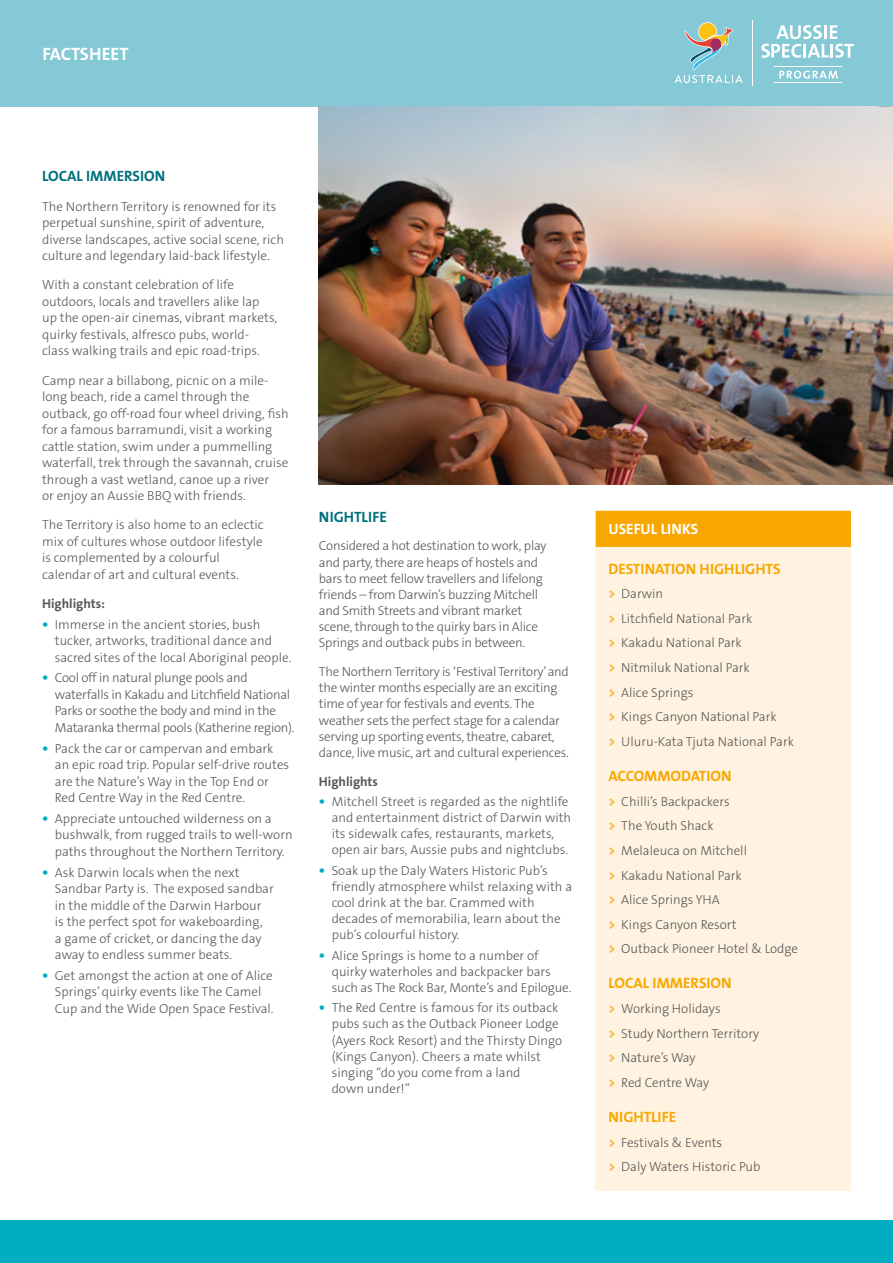
<style>
.page{position:relative;width:893px;height:1263px;background:#fff}
.page>*{position:absolute;margin:0;border:0;box-sizing:border-box;transform-origin:0 0}
.t1{font:700 18px "The Sans B7";color:#fff}
.t2{font:700 15px "The Sans B7";color:#f7a700}
.t3{font:700 15px "The Sans B7";color:#00717f}
.t4{font:700 15px "The Sans B7";color:#fff}
.t5{font:300 13.2px/16.5px "The Sans B3";color:#575756}
.t6{font:300 13.2px/16.2px "The Sans B3";letter-spacing:-.02em;color:#575756}
.t7{font:700 13.2px "The Sans B7";color:#575756}
.s1{font-family:"The Sans B7";font-weight:700;font-size:15px;color:#00acc0}
.s2{font-family:"The Sans B8";font-weight:800;color:#fab947}
</style>
<div class="page">
<div style="left:596px;top:510px;width:255px;height:681px;background:#fff2e0"></div>
<div style="left:596px;top:511px;width:255px;height:36px;background:#f7a700"></div>
<div style="left:0;top:0;width:893px;height:106px;background:#84c9d5"></div>
<div style="left:0;top:1220px;width:893px;height:43px;background:#00acc0"></div>
<img style="left:319px;top:106px;width:574px;height:379px">
<svg style="left:674px;top:22px;width:69px;height:61px"></svg>
<hr style="left:752px;top:20px;width:1px;height:66px;background:#fff">
<svg style="left:761px;top:25px;width:93px;height:33px"></svg>
<svg style="left:779px;top:71px;width:59px;height:8px"></svg>
<hr style="left:774px;top:66px;width:68px;height:1px;background:#fff">
<hr style="left:774px;top:82px;width:68px;height:1px;background:#fff">
<h1 class="t1" style="left:43px;top:44px;width:88px">FACTSHEET</h1>
<p class="t3" style="left:42px;top:168px;width:125px">LOCAL IMMERSION</p>
<p class="t5" style="left:42px;top:198px;width:243px">The Northern Territory is renowned for its perpetual sunshine, spirit of adventure, diverse landscapes, active social scene, rich culture and legendary laid-back lifestyle.</p>
<p class="t5" style="left:42px;top:277px;width:237px">With a constant celebration of life outdoors, locals and travellers alike lap up the open-air cinemas, vibrant markets, quirky festivals, alfresco pubs, world&shy;class walking trails and epic road-trips.</p>
<p class="t5" style="left:42px;top:372px;width:248px">Camp near a billabong, picnic on a mile&shy;long beach, ride a camel through the outback, go off-road four wheel driving, fish for a famous barramundi, visit a working cattle station, swim under a pummelling waterfall, trek through the savannah, cruise through a vast wetland, canoe up a river<br>or enjoy an Aussie BBQ with friends.</p>
<p class="t5" style="left:42px;top:517px;width:223px">The Territory is also home to an eclectic mix of cultures whose outdoor lifestyle is complemented by a colourful calendar of art and cultural events.</p>
<p class="t7" style="left:42px;top:597px;width:65px">Highlights:</p>
<p class="t5" style="left:55px;top:616px;width:238px;text-indent:-13px"><span class="s1">•</span> Immerse in the ancient stories, bush tucker, artworks, traditional dance and sacred sites of the local Aboriginal people.</p>
<p class="t6" style="left:55px;top:670px;width:241px;text-indent:-13px"><span class="s1">•</span> Cool off in natural plunge pools and waterfalls in Kakadu and Litchfield National Parks or soothe the body and mind in the Mataranka thermal pools (Katherine region).</p>
<p class="t5" style="left:55px;top:740px;width:236px;text-indent:-13px"><span class="s1">•</span> Pack the car or campervan and embark an epic road trip. Popular self-drive routes are the Nature’s Way in the Top End or Red Centre Way in the Red Centre.</p>
<p class="t5" style="left:55px;top:811px;width:239px;text-indent:-13px"><span class="s1">•</span> Appreciate untouched wilderness on a bushwalk, from rugged trails to well-worn paths throughout the Northern Territory.</p>
<p class="t5" style="left:55px;top:864px;width:220px;text-indent:-13px"><span class="s1">•</span> Ask Darwin locals when the next Sandbar Party is. The exposed sandbar in the middle of the Darwin Harbour is the perfect spot for wakeboarding,<br>a game of cricket, or dancing the day away to endless summer beats.</p>
<p class="t5" style="left:55px;top:968px;width:220px;text-indent:-13px"><span class="s1">•</span> Get amongst the action at one of Alice<br>Springs’ quirky events like The Camel<br>Cup and the Wide Open Space Festival.</p>
<p class="t3" style="left:319px;top:509px;width:69px">NIGHTLIFE</p>
<p class="t6" style="left:319px;top:538px;width:229px">Considered a hot destination to work, play and party, there are heaps of hostels and bars to meet fellow travellers and lifelong friends – from Darwin’s buzzing Mitchell and Smith Streets and vibrant market scene, through to the quirky bars in Alice Springs and outback pubs in between.</p>
<p class="t6" style="left:319px;top:664px;width:252px">The Northern Territory is ‘Festival Territory’ and the winter months especially are an exciting time of year for festivals and events. The weather sets the perfect stage for a calendar serving up sporting events, theatre, cabaret, dance, live music, art and cultural experiences.</p>
<p class="t7" style="left:319px;top:774px;width:61px">Highlights</p>
<p class="t5" style="left:332px;top:794px;width:241px;text-indent:-13px"><span class="s1">•</span> Mitchell Street is regarded as the nightlife and entertainment district of Darwin with its sidewalk cafes, restaurants, markets, open air bars, Aussie pubs and nightclubs.</p>
<p class="t5" style="left:332px;top:863px;width:242px;text-indent:-13px"><span class="s1">•</span> Soak up the Daly Waters Historic Pub’s friendly atmosphere whilst relaxing with a cool drink at the bar. Crammed with decades of memorabilia, learn about the pub’s colourful history.</p>
<p class="t5" style="left:332px;top:948px;width:241px;text-indent:-13px"><span class="s1">•</span> Alice Springs is home to a number of quirky waterholes and backpacker bars such as The Rock Bar, Monte’s and Epilogue.</p>
<p class="t5" style="left:332px;top:1000px;width:232px;text-indent:-13px"><span class="s1">•</span> The Red Centre is famous for its outback pubs such as the Outback Pioneer Lodge (Ayers Rock Resort) and the Thirsty Dingo (Kings Canyon). Cheers a mate whilst singing “do you come from a land<br>down under!”</p>
<p class="t4" style="left:608px;top:521px;width:91px">USEFUL LINKS</p>
<p class="t2" style="left:608px;top:561px;width:174px">DESTINATION HIGHLIGHTS</p>
<p class="t5" style="left:608px;top:582px;width:187px;line-height:24.6px"><span class="s2">&gt;</span> Darwin<br><span class="s2">&gt;</span> Litchfield National Park<br><span class="s2">&gt;</span> Kakadu National Park<br><span class="s2">&gt;</span> Nitmiluk National Park<br><span class="s2">&gt;</span> Alice Springs<br><span class="s2">&gt;</span> Kings Canyon National Park<br><span class="s2">&gt;</span> Uluru-Kata Tjuta National Park</p>
<p class="t2" style="left:608px;top:768px;width:125px">ACCOMMODATION</p>
<p class="t5" style="left:608px;top:789px;width:191px;line-height:24.6px"><span class="s2">&gt;</span> Chilli’s Backpackers<br><span class="s2">&gt;</span> The Youth Shack<br><span class="s2">&gt;</span> Melaleuca on Mitchell<br><span class="s2">&gt;</span> Kakadu National Park<br><span class="s2">&gt;</span> Alice Springs YHA<br><span class="s2">&gt;</span> Kings Canyon Resort<br><span class="s2">&gt;</span> Outback Pioneer Hotel &amp; Lodge</p>
<p class="t2" style="left:608px;top:975px;width:125px">LOCAL IMMERSION</p>
<p class="t5" style="left:608px;top:997px;width:152px;line-height:24.6px"><span class="s2">&gt;</span> Working Holidays<br><span class="s2">&gt;</span> Study Northern Territory <span class="s2">&gt;</span> Nature’s Way<br><span class="s2">&gt;</span> Red Centre Way</p>
<p class="t2" style="left:608px;top:1109px;width:69px">NIGHTLIFE</p>
<p class="t5" style="left:608px;top:1130px;width:153px;line-height:24.6px"><span class="s2">&gt;</span> Festivals &amp; Events<br><span class="s2">&gt;</span> Daly Waters Historic Pub</p>
</div>
